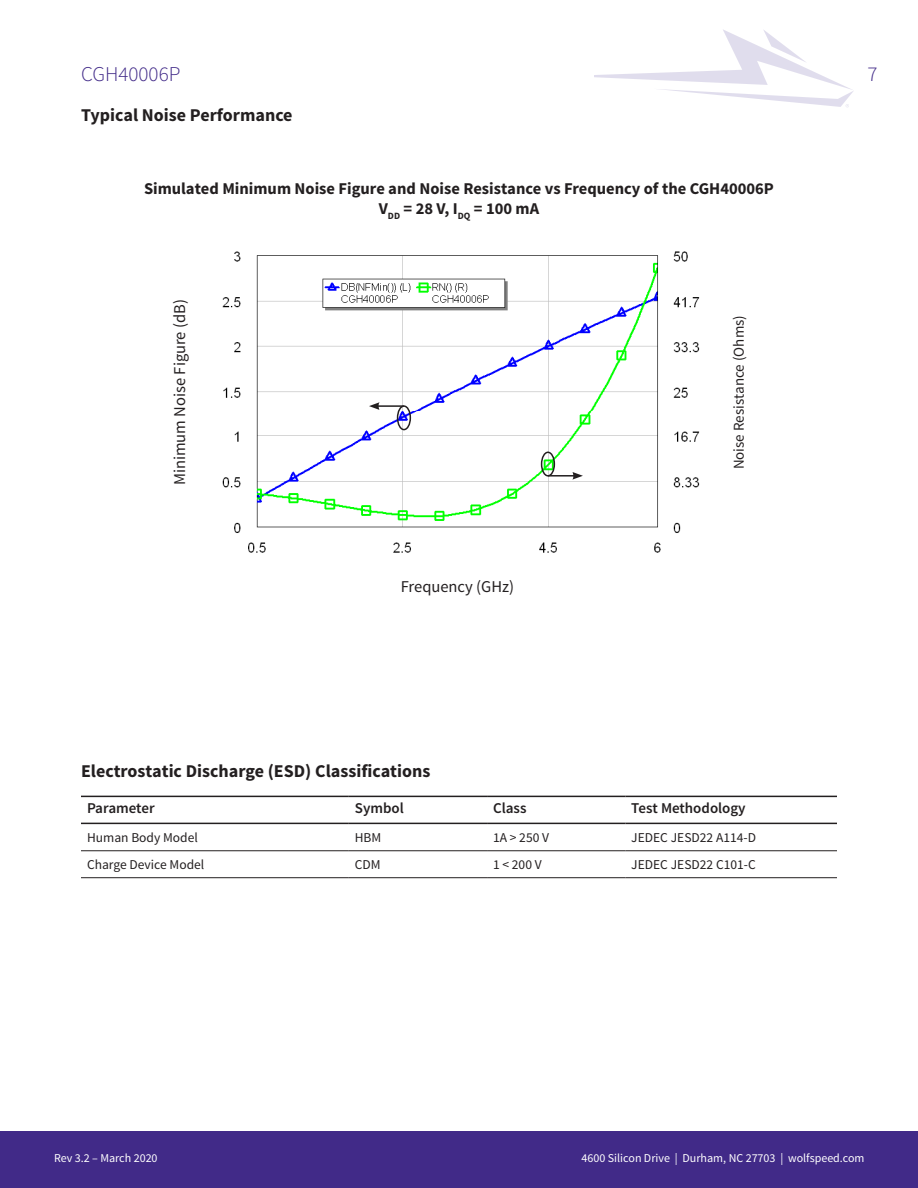
<style>
.page{position:relative;width:918px;height:1188px;background:#fff}
.page>*{position:absolute;margin:0;border:0;box-sizing:border-box;transform-origin:0 0}
.t1{font:300 21px "Source Sans Pro";color:#412a88}
.Section{font:700 18px "Source Sans Pro";color:#231f20}
.t2{font:700 16.5px "Source Sans Pro";color:#231f20}
.t3{font:16.5px "Source Sans Pro";color:#231f20}
.t4{font:600 15px "Source Sans Pro";color:#231f20}
.t5{font:15px "Source Sans Pro";color:#231f20}
.t6{font:13.5px "Source Sans Pro";color:#231f20}
.t7{font:12px "Source Sans Pro";color:#fff}
</style>
<div class="page">
<svg style="left:594px;top:29px;width:259px;height:78px"></svg>
<div style="left:0;top:1131px;width:918px;height:57px;background:#412a88"></div>
<img style="left:222px;top:251px;width:478px;height:160px">
<hr style="left:81px;top:850px;width:268px;height:1px;background:#231f20">
<hr style="left:349px;top:850px;width:138px;height:1px;background:#231f20">
<hr style="left:487px;top:850px;width:138px;height:1px;background:#231f20">
<hr style="left:625px;top:850px;width:212px;height:1px;background:#231f20">
<hr style="left:81px;top:877px;width:268px;height:1px;background:#231f20">
<hr style="left:349px;top:877px;width:138px;height:1px;background:#231f20">
<hr style="left:487px;top:877px;width:138px;height:1px;background:#231f20">
<hr style="left:625px;top:877px;width:212px;height:1px;background:#231f20">
<hr style="left:81px;top:796px;width:268px;height:1px;background:#231f20">
<hr style="left:349px;top:796px;width:138px;height:1px;background:#231f20">
<hr style="left:487px;top:796px;width:138px;height:1px;background:#231f20">
<hr style="left:625px;top:796px;width:212px;height:1px;background:#231f20">
<hr style="left:81px;top:823px;width:268px;height:1px;background:#231f20">
<hr style="left:349px;top:823px;width:138px;height:1px;background:#231f20">
<hr style="left:487px;top:823px;width:138px;height:1px;background:#231f20">
<hr style="left:625px;top:823px;width:212px;height:1px;background:#231f20">
<div style="left:541px;top:452px;width:14px;height:25px;border:2px solid #231f20;border-radius:50%"></div>
<hr style="left:548px;top:475px;width:27px;height:2px;background:#231f20">
<svg style="left:572px;top:472px;width:11px;height:8px"></svg>
<div style="left:397px;top:405px;width:14px;height:25px;border:2px solid #231f20;border-radius:50%"></div>
<hr style="left:377px;top:405px;width:27px;height:2px;background:#231f20">
<svg style="left:369px;top:402px;width:11px;height:8px"></svg>
<p class="t1" style="left:81px;top:61px;width:101px">CGH40006P</p>
<p class="t1" style="left:867px;top:61px;width:12px">7</p>
<p class="Section" style="left:81px;top:103px;width:213px">Typical Noise Performance</p>
<p class="t2" style="left:144px;top:178px;width:631px">Simulated Minimum Noise Figure and Noise Resistance vs Frequency of the CGH40006P</p>
<p class="t2" style="left:379px;top:198px;width:162px">V<sub>DD</sub> = 28 V, I<sub>DQ</sub> = 100 mA</p>
<p class="t3" style="left:170px;top:485px;width:188px;rotate:-90deg">Minimum Noise Figure (dB)</p>
<p class="t3" style="left:401px;top:576px;width:115px">Frequency (GHz)</p>
<p class="t5" style="left:729px;top:469px;width:156px;rotate:-90deg">Noise Resistance (Ohms)</p>
<p class="Section" style="left:81px;top:759px;width:351px">Electrostatic Discharge (ESD) Classifications</p>
<p class="t4" style="left:87px;top:798px;width:69px">Parameter</p>
<p class="t4" style="left:355px;top:798px;width:51px">Symbol</p>
<p class="t4" style="left:493px;top:798px;width:35px">Class</p>
<p class="t4" style="left:631px;top:798px;width:116px">Test Methodology</p>
<p class="t6" style="left:87px;top:829px;width:112px">Human Body Model</p>
<p class="t6" style="left:355px;top:829px;width:28px">HBM</p>
<p class="t6" style="left:493px;top:829px;width:58px">1A &gt; 250 V</p>
<p class="t6" style="left:631px;top:829px;width:126px">JEDEC JESD22 A114-D</p>
<p class="t6" style="left:87px;top:856px;width:119px">Charge Device Model</p>
<p class="t6" style="left:355px;top:856px;width:27px">CDM</p>
<p class="t6" style="left:493px;top:856px;width:50px">1 &lt; 200 V</p>
<p class="t6" style="left:631px;top:856px;width:126px">JEDEC JESD22 C101-C</p>
<p class="t7" style="left:54px;top:1150px;width:105px">Rev 3.2 – March 2020</p>
<p class="t7" style="left:582px;top:1150px;width:284px">4600 Silicon Drive | Durham, NC 27703 | wolfspeed.com</p>
</div>
